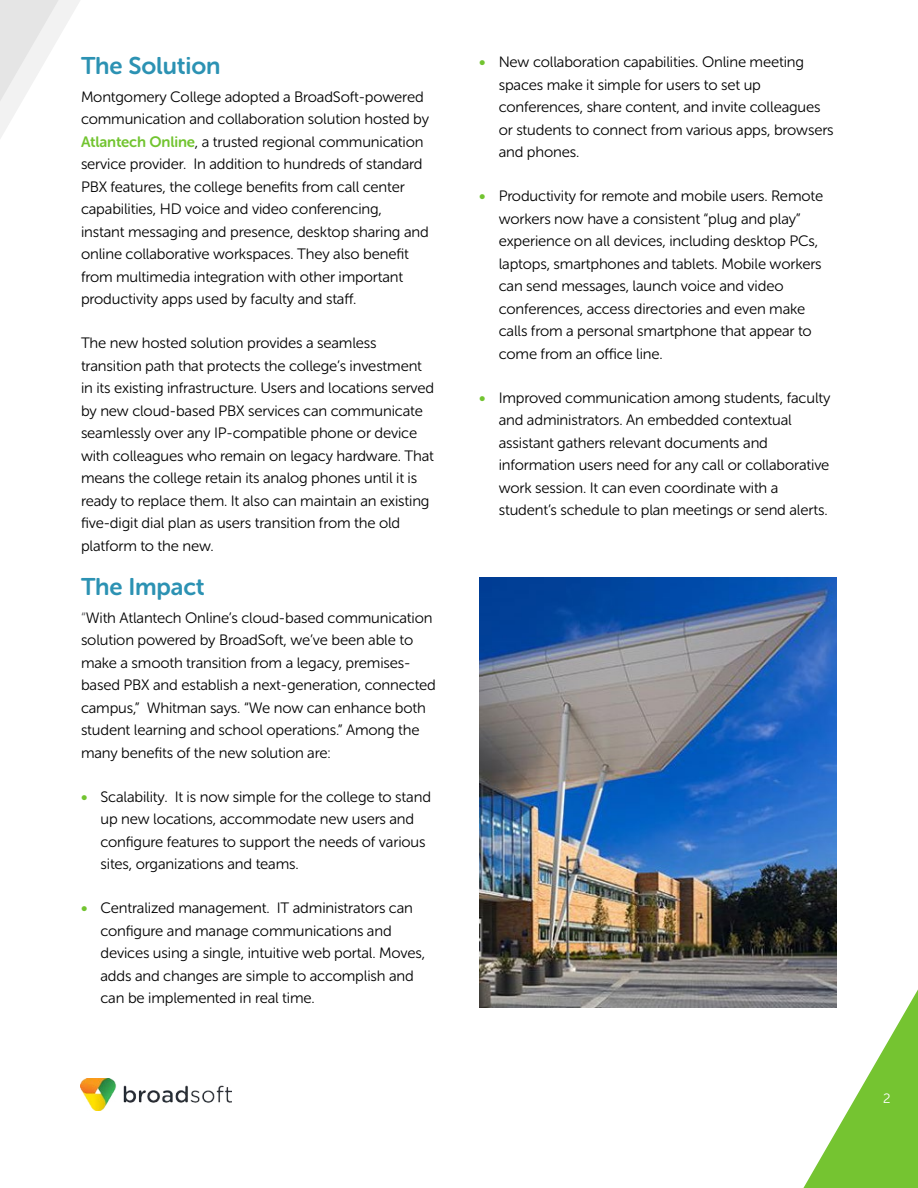
<style>
.page{position:relative;width:918px;height:1188px;background:#fff}
.page>*{position:absolute;margin:0;border:0;box-sizing:border-box;transform-origin:0 0}
.t1{font:24px "Museo Sans Rounded 700";letter-spacing:-.005em;color:#2c92b3}
.t2{font:15px/22.5px "Museo Sans Rounded 300";letter-spacing:-.01em;color:#000}
.t3{font:13.5px "Museo Sans Rounded 300";color:#fff}
.s1{font-family:"Museo Sans Rounded 700";color:#72c430}
.s2{color:#59595c}
</style>
<div class="page">
<img style="left:81px;top:1079px;width:150px;height:32px">
<svg style="left:803px;top:989px;width:115px;height:199px"></svg>
<svg style="left:0;top:0;width:80px;height:139px"></svg>
<img style="left:479px;top:578px;width:358px;height:430px">
<h1 class="t1" style="left:81px;top:52px;width:141px">The Solution</h1>
<p class="t2" style="left:81px;top:85px;width:350px">Montgomery College adopted a BroadSoft-powered communication and collaboration solution hosted by <span class="s1">Atlantech Online</span>, a trusted regional communication service provider. In addition to hundreds of standard PBX features, the college benefits from call center capabilities, HD voice and video conferencing, instant messaging and presence, desktop sharing and online collaborative workspaces. They also benefit from multimedia integration with other important productivity apps used by faculty and staff.</p>
<p class="t2" style="left:81px;top:332px;width:355px">The new hosted solution provides a seamless transition path that protects the college’s investment in its existing infrastructure. Users and locations served by new cloud-based PBX services can communicate seamlessly over any IP-compatible phone or device with colleagues who remain on legacy hardware. That means the college retain its analog phones until it is ready to replace them. It also can maintain an existing five-digit dial plan as users transition from the old platform to the new.</p>
<h1 class="t1" style="left:81px;top:573px;width:125px">The Impact</h1>
<p class="t2" style="left:81px;top:607px;width:357px"><span class="s2">“</span>With Atlantech Online’s cloud-based communication solution powered by BroadSoft, we’ve been able to make a smooth transition from a legacy, premises&shy;based PBX and establish a next-generation, connected campus,” Whitman says. “We now can enhance both student learning and school operations.” Among the many benefits of the new solution are:</p>
<p class="t2" style="left:100px;top:786px;width:332px;text-indent:-20px"><span class="s1">•</span> Scalability. It is now simple for the college to stand up new locations, accommodate new users and configure features to support the needs of various sites, organizations and teams.</p>
<p class="t2" style="left:100px;top:897px;width:326px;text-indent:-20px"><span class="s1">•</span> Centralized management. IT administrators can configure and manage communications and devices using a single, intuitive web portal. Moves, adds and changes are simple to accomplish and can be implemented in real time.</p>
<p class="t2" style="left:499px;top:51px;width:336px;text-indent:-20px"><span class="s1">•</span> New collaboration capabilities. Online meeting spaces make it simple for users to set up conferences, share content, and invite colleagues or students to connect from various apps, browsers and phones.</p>
<p class="t2" style="left:499px;top:185px;width:326px;text-indent:-20px"><span class="s1">•</span> Productivity for remote and mobile users. Remote workers now have a consistent “plug and play” experience on all devices, including desktop PCs, laptops, smartphones and tablets. Mobile workers can send messages, launch voice and video conferences, access directories and even make calls from a personal smartphone that appear to come from an office line.</p>
<p class="t2" style="left:499px;top:386px;width:333px;text-indent:-20px"><span class="s1">•</span> Improved communication among students, faculty and administrators. An embedded contextual assistant gathers relevant documents and information users need for any call or collaborative work session. It can even coordinate with a student’s schedule to plan meetings or send alerts.</p>
<p class="t3" style="left:883px;top:1091px;width:9px">2</p>
</div>
